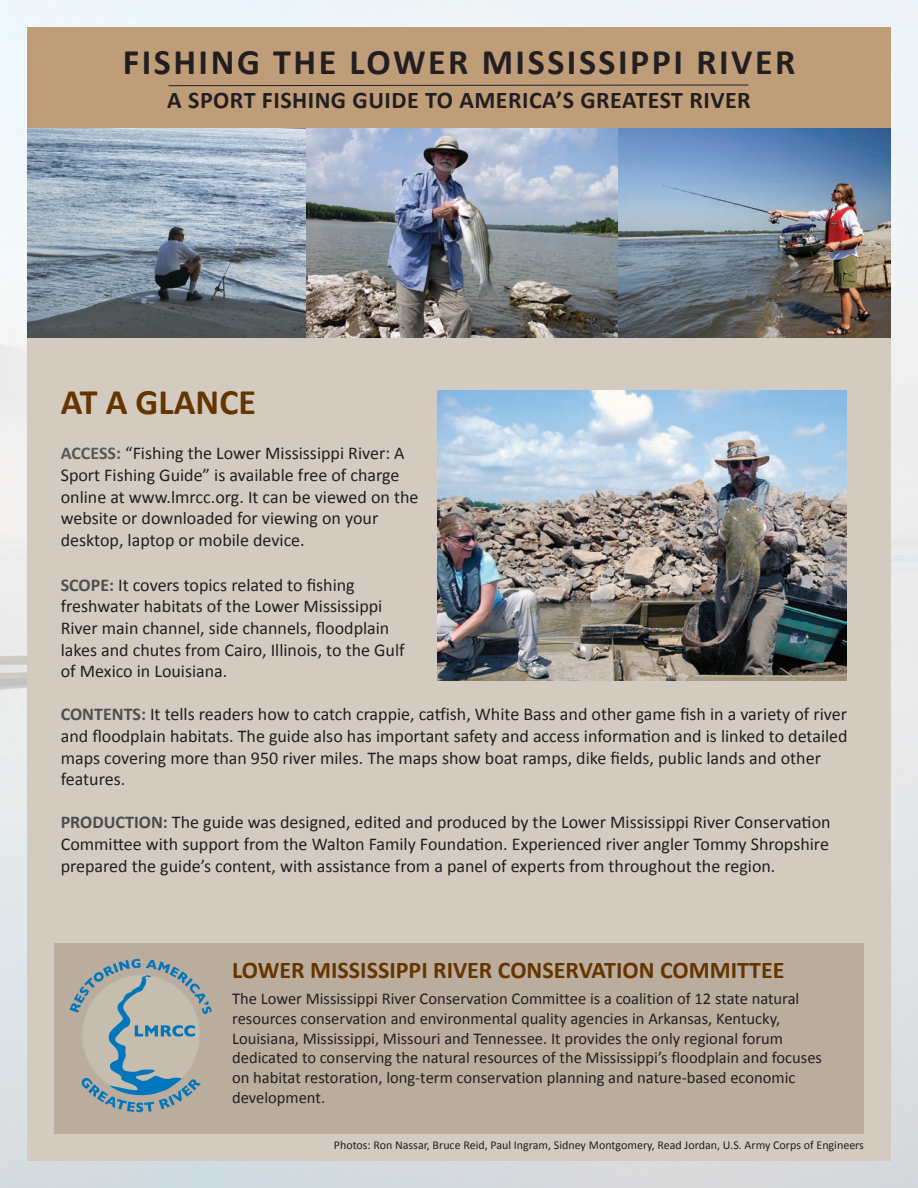
<style>
.page{position:relative;width:918px;height:1188px;background:#fff}
.page>*{position:absolute;margin:0;border:0;box-sizing:border-box;transform-origin:0 0}
.t1{font:700 36px "Calibri";letter-spacing:.07em;color:#231f20}
.t2{font:700 36px "Calibri";color:#653500}
.t3{font:700 24px "Calibri";letter-spacing:.02em;color:#231f20}
.t4{font:700 24px "Calibri";color:#653500}
.t5{font:18px/21.6px "Calibri";color:#231f20}
.t6{font:16.5px/19.8px "Calibri";color:#231f20}
.t7{font:12px "Calibri";color:#231f20}
.s1{font-weight:700;color:#57585a}
.s2{font-weight:700;color:#4e4f50}
.s3{font-weight:700;color:#4b4c4d}
</style>
<div class="page">
<div style="left:27px;top:155px;width:864px;height:1006px;background:#d4cbc0"></div>
<div style="left:27px;top:27px;width:864px;height:101px;background:#bf9d79"></div>
<div style="left:54px;top:944px;width:810px;height:190px;background:#bbad9d"></div>
<svg style="left:168px;top:84px;width:581px;height:2px"></svg>
<svg style="left:70px;top:959px;width:141px;height:153px"></svg>
<img style="left:437px;top:390px;width:410px;height:291px">
<img style="left:618px;top:128px;width:273px;height:210px">
<img style="left:306px;top:128px;width:312px;height:210px">
<img style="left:27px;top:128px;width:279px;height:210px">
<h1 class="t1" style="left:123px;top:39px;width:674px">FISHING THE LOWER MISSISSIPPI RIVER</h1>
<h2 class="t3" style="left:167px;top:85px;width:585px">A SPORT FISHING GUIDE TO AMERICA’S GREATEST RIVER</h2>
<h1 class="t2" style="left:61px;top:379px;width:197px">AT A GLANCE</h1>
<p class="t5" style="left:61px;top:443px;width:359px"><span class="s1">ACCESS:</span> “Fishing the Lower Mississippi River: A Sport Fishing Guide” is available free of charge online at www.lmrcc.org. It can be viewed on the website or downloaded for viewing on your desktop, laptop or mobile device.</p>
<p class="t5" style="left:61px;top:574px;width:345px"><span class="s2">SCOPE:</span> It covers topics related to fishing freshwater habitats of the Lower Mississippi River main channel, side channels, floodplain lakes and chutes from Cairo, Illinois, to the Gulf of Mexico in Louisiana.</p>
<p class="t5" style="left:61px;top:704px;width:788px"><span class="s2">CONTENTS:</span> It tells readers how to catch crappie, catfish, White Bass and other game fish in a variety of river and floodplain habitats. The guide also has important safety and access information and is linked to detailed maps covering more than 950 river miles. The maps show boat ramps, dike fields, public lands and other features.</p>
<p class="t5" style="left:61px;top:812px;width:771px;text-align:justify"><span class="s3">PRODUCTION:</span> The guide was designed, edited and produced by the Lower Mississippi River Conservation Committee with support from the Walton Family Foundation. Experienced river angler Tommy Shropshire prepared the guide’s content, with assistance from a panel of experts from throughout the region.</p>
<h2 class="t4" style="left:232px;top:954px;width:554px">LOWER MISSISSIPPI RIVER CONSERVATION COMMITTEE</h2>
<p class="t6" style="left:232px;top:989px;width:591px">The Lower Mississippi River Conservation Committee is a coalition of 12 state natural resources conservation and environmental quality agencies in Arkansas, Kentucky, Louisiana, Mississippi, Missouri and Tennessee. It provides the only regional forum dedicated to conserving the natural resources of the Mississippi’s floodplain and focuses on habitat restoration, long-term conservation planning and nature-based economic development.</p>
<p class="t7" style="left:334px;top:1138px;width:532px">Photos: Ron Nassar, Bruce Reid, Paul Ingram, Sidney Montgomery, Read Jordan, U.S. Army Corps of Engineers</p>
</div>
